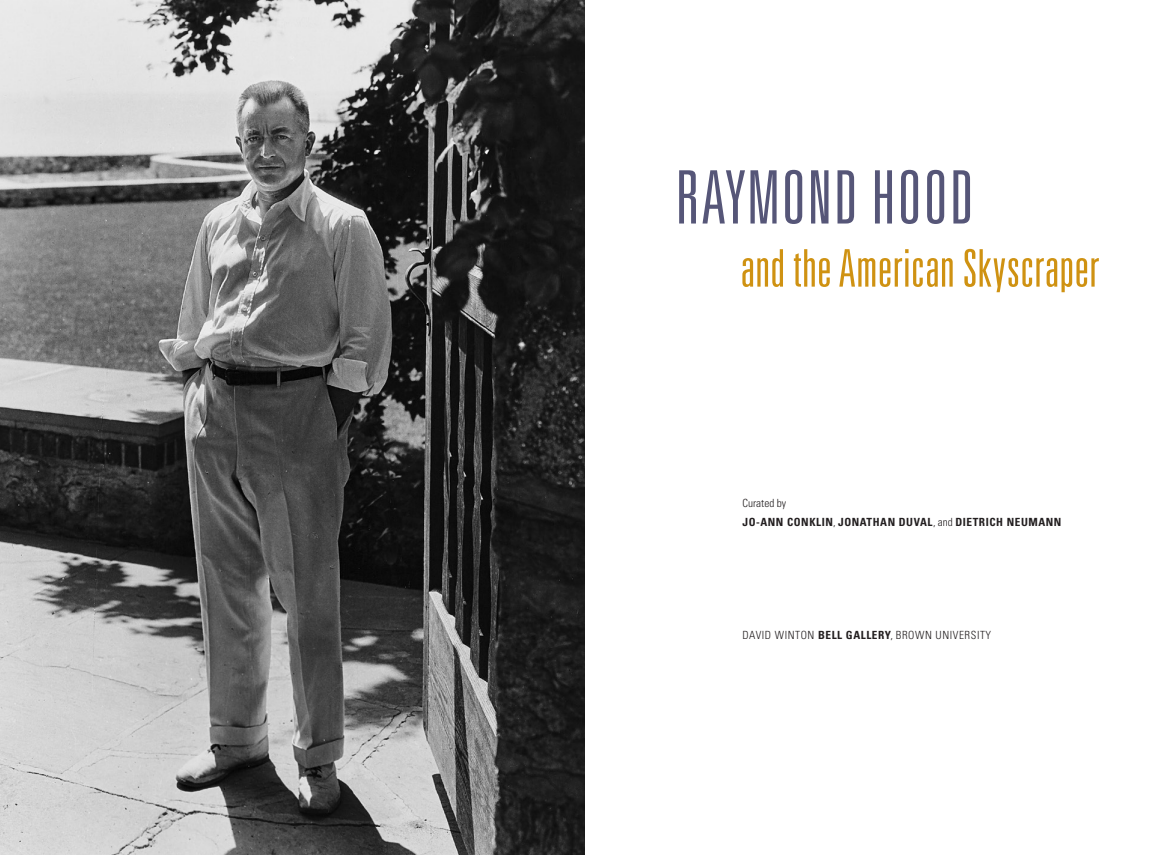
<style>
.page{position:relative;width:1170px;height:855px;background:#fff}
.page>*{position:absolute;margin:0;border:0;box-sizing:border-box;transform-origin:0 0}
.t1{font:300 ultra-condensed 73.75px "Univers";letter-spacing:.02em;color:#565678}
.t2{font:300 ultra-condensed 51.88px "Univers";letter-spacing:.01em;color:#cf9212}
.t3{font:700 condensed 11.25px/18.8px "Univers";letter-spacing:.05em;color:#231f20}
.t4{font:300 condensed 11.25px "Univers";letter-spacing:.05em;color:#231f20}
.s1{font-weight:300}
.s2{font-weight:700}
</style>
<div class="page">
<img style="left:0;top:0;width:585px;height:855px">
<h1 class="t1" style="left:675px;top:159px;width:300px">RAYMOND HOOD</h1>
<h2 class="t2" style="left:741px;top:241px;width:361px">and the American Skyscraper</h2>
<p class="t3" style="left:742px;top:493px;width:320px"><span class="s1">Curated by<br></span>JO-ANN CONKLIN<span class="s1">,</span> JONATHAN DUVAL<span class="s1">, and</span> DIETRICH NEUMANN</p>
<p class="t4" style="left:742px;top:628px;width:250px">DAVID WINTON <span class="s2">BELL GALLERY</span>, BROWN UNIVERSITY</p>
</div>
